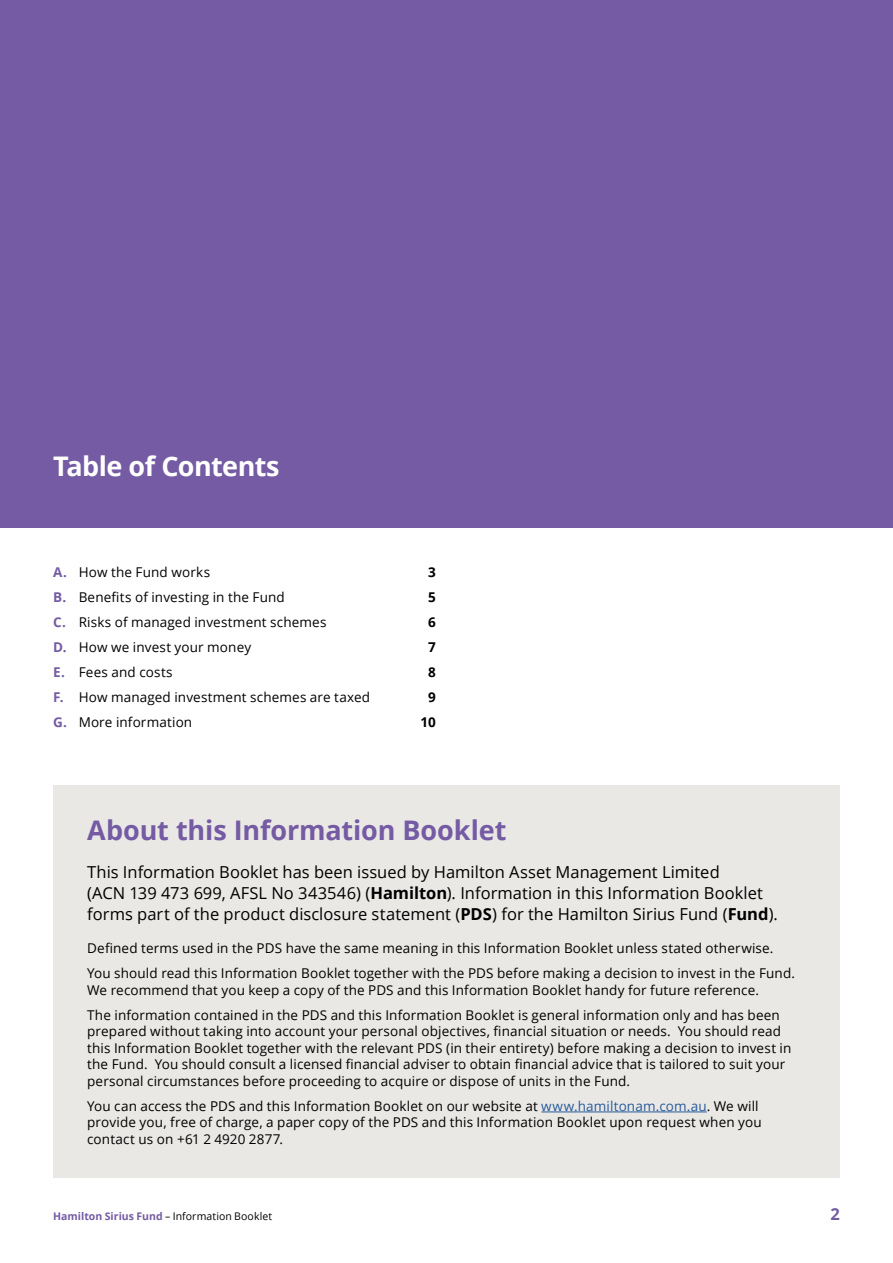
<style>
.page{position:relative;width:893px;height:1263px;background:#fff}
.page>*{position:absolute;margin:0;border:0;box-sizing:border-box;transform-origin:0 0}
.t1{font:700 27px "Open Sans";letter-spacing:-.005em;color:#745ba3}
.t2{font:700 27px "Open Sans";letter-spacing:-.02em;color:#fff}
.t3{font:16.5px/21px "Open Sans";color:#000}
.t4{font:700 16.5px "Open Sans";color:#745ba3}
.t5{font:13.5px/16.5px "Open Sans";letter-spacing:.01em;color:#000}
.t6{font:700 13.5px "Open Sans";color:#000}
.t7{font:10.5px "Open Sans";letter-spacing:.005em;color:#000}
.s1{font-weight:700;color:#745ba3}
.s2{font-weight:700}
.s3{color:#275b9b}
</style>
<div class="page">
<div style="left:0;top:0;width:893px;height:527px;background:#745ba3"></div>
<div style="left:53px;top:785px;width:787px;height:393px;background:#eae8e5"></div>
<hr style="left:541px;top:1111px;width:166px;height:1px;background:#275b9b">
<p class="t2" style="left:53px;top:447px;width:228px">Table of Contents</p>
<p class="t5" style="left:53px;top:564px;width:159px"><span class="s1">A.</span> How the Fund works</p>
<p class="t6" style="left:428px;top:563px;width:9px">3</p>
<p class="t5" style="left:53px;top:589px;width:233px"><span class="s1">B.</span> Benefits of investing in the Fund</p>
<p class="t6" style="left:428px;top:588px;width:9px">5</p>
<p class="t5" style="left:53px;top:614px;width:275px"><span class="s1">C.</span> Risks of managed investment schemes</p>
<p class="t6" style="left:428px;top:613px;width:9px">6</p>
<p class="t5" style="left:53px;top:639px;width:200px"><span class="s1">D.</span> How we invest your money</p>
<p class="t6" style="left:428px;top:638px;width:9px">7</p>
<p class="t5" style="left:53px;top:664px;width:121px"><span class="s1">E.</span> Fees and costs</p>
<p class="t6" style="left:428px;top:663px;width:9px">8</p>
<p class="t5" style="left:53px;top:689px;width:319px"><span class="s1">F.</span> How managed investment schemes are taxed</p>
<p class="t6" style="left:428px;top:688px;width:9px">9</p>
<p class="t5" style="left:53px;top:714px;width:141px"><span class="s1">G.</span> More information</p>
<p class="t6" style="left:420px;top:713px;width:17px">10</p>
<p class="t1" style="left:87px;top:811px;width:421px">About this Information Booklet</p>
<p class="t3" style="left:87px;top:861px;width:692px">This Information Booklet has been issued by Hamilton Asset Management Limited<br>(ACN 139 473 699, AFSL No 343546) (<span class="s2">Hamilton</span>). Information in this Information Booklet forms part of the product disclosure statement (<span class="s2">PDS</span>) for the Hamilton Sirius Fund (<span class="s2">Fund</span>).</p>
<p class="t5" style="left:87px;top:940px;width:688px">Defined terms used in the PDS have the same meaning in this Information Booklet unless stated otherwise.</p>
<p class="t5" style="left:87px;top:965px;width:709px">You should read this Information Booklet together with the PDS before making a decision to invest in the Fund.<br>We recommend that you keep a copy of the PDS and this Information Booklet handy for future reference.</p>
<p class="t5" style="left:87px;top:1006px;width:706px">The information contained in the PDS and this Information Booklet is general information only and has been prepared without taking into account your personal objectives, financial situation or needs. You should read this Information Booklet together with the relevant PDS (in their entirety) before making a decision to invest in the Fund. You should consult a licensed financial adviser to obtain financial advice that is tailored to suit your personal circumstances before proceeding to acquire or dispose of units in the Fund.</p>
<p class="t5" style="left:87px;top:1097px;width:676px">You can access the PDS and this Information Booklet on our website at <span class="s3">www.hamiltonam.com.au</span>. We will provide you, free of charge, a paper copy of the PDS and this Information Booklet upon request when you contact us on +61 2 4920 2877.</p>
<p class="t7" style="left:53px;top:1209px;width:221px"><span class="s1">Hamilton Sirius Fund</span> – Information Booklet</p>
<p class="t4" style="left:830px;top:1203px;width:11px">2</p>
</div>
